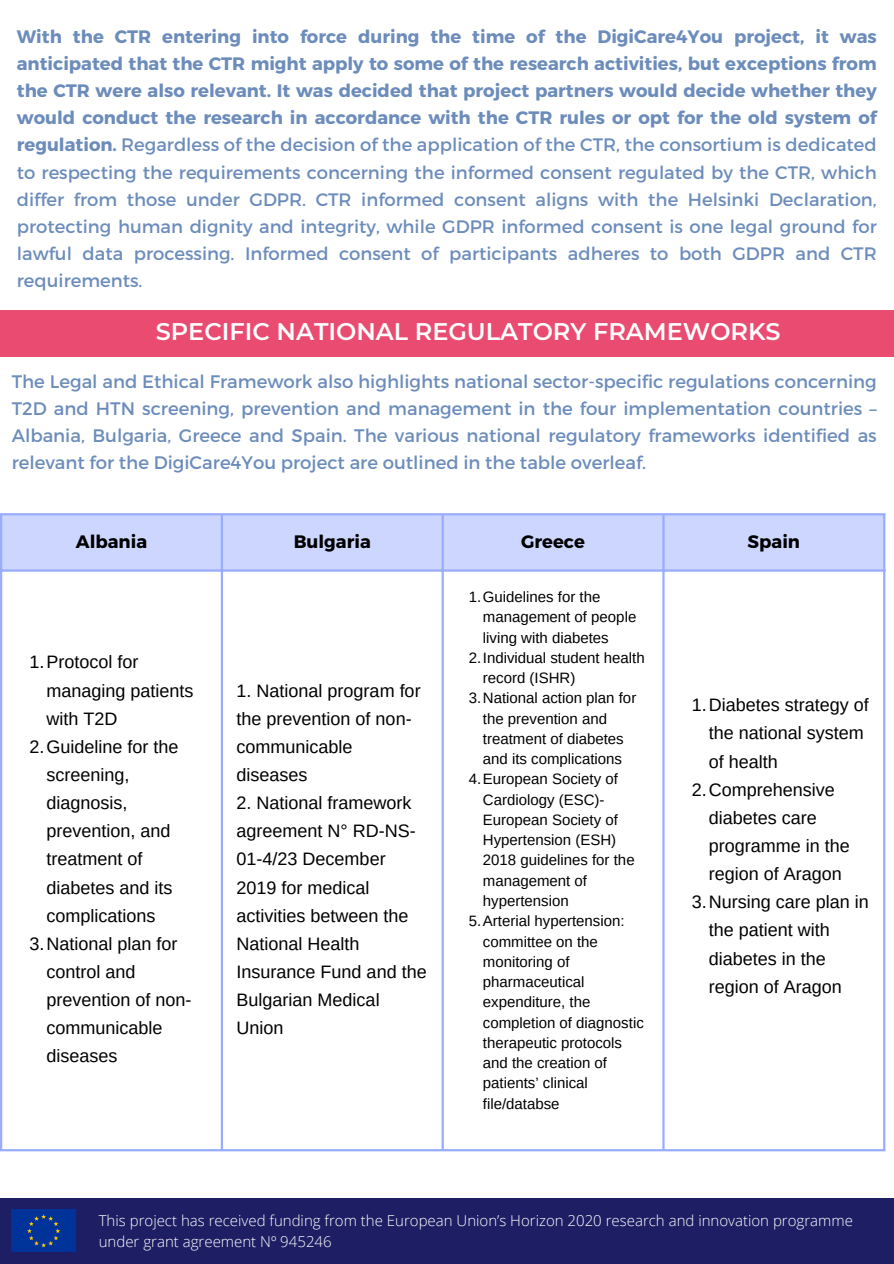
<style>
.page{position:relative;width:894px;height:1264px;background:#fff}
.page>*{position:absolute;margin:0;border:0;box-sizing:border-box;transform-origin:0 0}
.t1{font:600 24px "Montserrat";color:#fff}
.t2{font:18.15px/27px "Montserrat";color:#6c8cbb;text-align:justify}
.t3{font:18px/27px "Montserrat";color:#6c8cbb;text-align:justify}
.t4{font:18px/28.2px "Arimo";color:#000}
.t5{font:700 18px "Montserrat";color:#000}
.t6{font:15px/20.2px "Arimo";color:#000}
.t7{font:300 15px/20.2px "Open Sans";color:#fefefe}
.s1{font-weight:700}
</style>
<div class="page">
<div style="left:0;top:1197px;width:893px;height:66px;background:#1d1e64"></div>
<div style="left:12px;top:1209px;width:64px;height:43px;background:#039"></div>
<svg style="left:27px;top:1214px;width:33px;height:33px"></svg>
<div style="left:0;top:311px;width:893px;height:46px;background:#ea4b70"></div>
<div style="left:2px;top:515px;width:880px;height:54px;background:#cdd6ff"></div>
<hr style="left:0;top:515px;width:2px;height:634px;background:#99acff">
<hr style="left:221px;top:515px;width:2px;height:634px;background:#99acff">
<hr style="left:441px;top:515px;width:2px;height:634px;background:#99acff">
<hr style="left:662px;top:515px;width:2px;height:634px;background:#99acff">
<hr style="left:882px;top:515px;width:3px;height:634px;background:#99acff">
<hr style="left:0;top:513px;width:885px;height:2px;background:#99acff">
<hr style="left:0;top:569px;width:885px;height:2px;background:#99acff">
<hr style="left:0;top:1149px;width:885px;height:2px;background:#99acff">
<p class="t3" style="left:17px;top:23px;width:861px"><span class="s1">With the CTR entering into force during the time of the DigiCare4You project, it was anticipated that the CTR might apply to some of the research activities, but exceptions from the CTR were also relevant. It was decided that project partners would decide whether they would conduct the research in accordance with the CTR rules or opt for the old system of regulation.</span> Regardless of the decision of the application of the CTR, the consortium is dedicated to respecting the requirements concerning the informed consent regulated by the CTR, which differ from those under GDPR. CTR informed consent aligns with the Helsinki Declaration, protecting human dignity and integrity, while GDPR informed consent is one legal ground for lawful data processing. Informed consent of participants adheres to both GDPR and CTR requirements.</p>
<h2 class="t1" style="left:156px;top:317px;width:626px">SPECIFIC NATIONAL REGULATORY FRAMEWORKS</h2>
<h2 class="t2" style="left:12px;top:367px;width:866px">The Legal and Ethical Framework also highlights national sector-specific regulations concerning T2D and HTN screening, prevention and management in the four implementation countries – Albania, Bulgaria, Greece and Spain. The various national regulatory frameworks identified as relevant for the DigiCare4You project are outlined in the table overleaf.</h2>
<h1 class="t5" style="left:76px;top:530px;width:73px">Albania</h1>
<p class="t5" style="left:293px;top:530px;width:79px">Bulgaria</p>
<p class="t5" style="left:521px;top:530px;width:65px">Greece</p>
<p class="t5" style="left:747px;top:530px;width:54px">Spain</p>
<p class="t4" style="left:46px;top:648px;width:149px;text-indent:-17px">1.Protocol for managing patients with T2D</p>
<p class="t4" style="left:46px;top:732px;width:133px;text-indent:-17px">2.Guideline for the screening, diagnosis, prevention, and treatment of diabetes and its complications</p>
<p class="t4" style="left:46px;top:929px;width:147px;text-indent:-17px">3.National plan for control and prevention of non&shy;communicable diseases</p>
<p class="t4" style="left:236px;top:676px;width:185px">1. National program for the prevention of non&shy;communicable diseases</p>
<p class="t4" style="left:236px;top:788px;width:192px">2. National framework agreement N° RD-NS-<br>01-4/23 December<br>2019 for medical activities between the<br>National Health<br>Insurance Fund and the<br>Bulgarian Medical<br>Union</p>
<p class="t6" style="left:482px;top:586px;width:155px;text-indent:-14px">1.Guidelines for the management of people living with diabetes</p>
<p class="t6" style="left:482px;top:647px;width:163px;text-indent:-14px">2.Individual student health record (ISHR)</p>
<p class="t6" style="left:482px;top:688px;width:155px;text-indent:-14px">3.National action plan for the prevention and treatment of diabetes and its complications</p>
<p class="t6" style="left:482px;top:769px;width:153px;text-indent:-14px">4.European Society of<br>Cardiology (ESC)-<br>European Society of<br>Hypertension (ESH)<br>2018 guidelines for the management of hypertension</p>
<p class="t6" style="left:482px;top:910px;width:162px;text-indent:-14px">5.Arterial hypertension: committee on the monitoring of pharmaceutical expenditure, the completion of diagnostic therapeutic protocols and the creation of patients’ clinical file/databse</p>
<p class="t4" style="left:708px;top:691px;width:161px;text-indent:-17px">1.Diabetes strategy of the national system of health</p>
<p class="t4" style="left:708px;top:775px;width:142px;text-indent:-17px">2.Comprehensive diabetes care programme in the region of Aragon</p>
<p class="t4" style="left:708px;top:887px;width:162px;text-indent:-17px">3.Nursing care plan in the patient with diabetes in the region of Aragon</p>
<p class="t7" style="left:99px;top:1210px;width:755px">This project has received funding from the European Union’s Horizon 2020 research and innovation programme under grant agreement Nº 945246</p>
</div>
